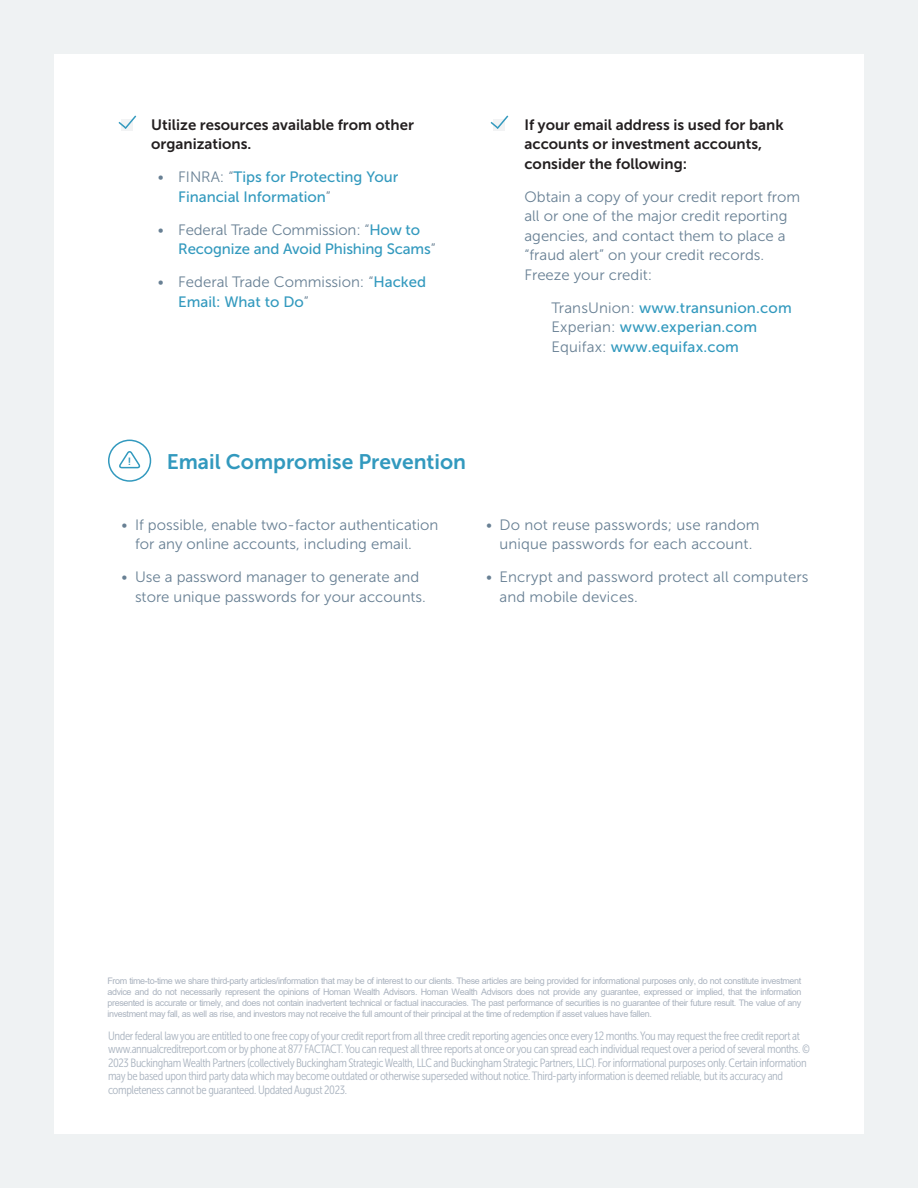
<style>
.page{position:relative;width:918px;height:1188px;background:#eff2f3}
.page>*{position:absolute;margin:0;border:0;box-sizing:border-box;transform-origin:0 0}
.Body_Text{font:21px "Museo Sans 700";color:#3299be}
.Body_Text-2{font:15px/19.5px "Museo Sans 300";color:#688094}
.Body_Text-3{font:15px/19.5px "Museo Sans 500";color:#3299be}
.Body_Text-4{font:15px/19.5px "Museo Sans 700";color:#231f20}
.Body_Text-5{font:12px/13.5px "Museo Sans Cond 300";letter-spacing:-.03em;color:#aab4c0}
.Heading_1{font:10.5px "Museo Sans 700";color:#3299be}
.t1{font:9px/10.8px "Arial";letter-spacing:-.04em;color:#aab3bf;text-align:justify}
.s1{font-family:"Museo Sans 300";color:#688094}
.s2{font-family:"Museo Sans 500";color:#3299be}
</style>
<div class="page">
<div style="left:54px;top:54px;width:810px;height:1080px;background:#fff"></div>
<div style="left:108px;top:440px;width:43px;height:42px;border:2px solid #3299be;border-radius:50%"></div>
<svg style="left:119px;top:451px;width:22px;height:18px"></svg>
<svg style="left:118px;top:115px;width:19px;height:16px"></svg>
<svg style="left:490px;top:115px;width:19px;height:16px"></svg>
<p class="Body_Text-4" style="left:151px;top:115px;width:264px">Utilize resources available from other organizations.</p>
<p class="Body_Text-3" style="left:178px;top:168px;width:222px;text-indent:-20px"><span class="s1">• FINRA: “</span>Tips for Protecting Your<br>Financial Information<span class="s1">”</span></p>
<p class="Body_Text-3" style="left:178px;top:220px;width:259px;text-indent:-20px"><span class="s1">• Federal Trade Commission: “</span>How to<br>Recognize and Avoid Phishing Scams<span class="s1">”</span></p>
<p class="Body_Text-2" style="left:178px;top:273px;width:249px;text-indent:-20px">• Federal Trade Commission: “<span class="s2">Hacked<br>Email: What to Do</span>”</p>
<p class="Body_Text-4" style="left:524px;top:115px;width:261px">If your email address is used for bank accounts or investment accounts, consider the following:</p>
<p class="Body_Text-2" style="left:524px;top:187px;width:277px">Obtain a copy of your credit report from all or one of the major credit reporting agencies, and contact them to place a “fraud alert” on your credit records.<br>Freeze your credit:</p>
<p class="Body_Text-3" style="left:551px;top:298px;width:242px"><span class="s1">TransUnion:</span> www.transunion.com</p>
<p class="Body_Text-3" style="left:551px;top:318px;width:207px"><span class="s1">Experian:</span> www.experian.com</p>
<p class="Body_Text-3" style="left:551px;top:337px;width:189px"><span class="s1">Equifax:</span> www.equifax.com</p>
<p class="Heading_1" style="left:128px;top:455px;width:5px">!</p>
<p class="Body_Text" style="left:167px;top:450px;width:301px">Email Compromise Prevention</p>
<p class="Body_Text-2" style="left:135px;top:515px;width:305px;text-indent:-14px">• If possible, enable two-factor authentication for any online accounts, including email.</p>
<p class="Body_Text-2" style="left:135px;top:567px;width:292px;text-indent:-14px">• Use a password manager to generate and store unique passwords for your accounts.</p>
<p class="Body_Text-2" style="left:486px;top:515px;width:275px;text-align:center">• Do not reuse passwords; use random unique passwords for each account.</p>
<p class="Body_Text-2" style="left:500px;top:567px;width:311px;text-indent:-14px">• Encrypt and password protect all computers and mobile devices.</p>
<p class="t1" style="left:107px;top:976px;width:696px">From time-to-time we share third-party articles/information that may be of interest to our clients. These articles are being provided for informational purposes only, do not constitute investment advice and do not necessarily represent the opinions of Homan Wealth Advisors. Homan Wealth Advisors does not provide any guarantee, expressed or implied, that the information presented is accurate or timely, and does not contain inadvertent technical or factual inaccuracies. The past performance of securities is no guarantee of their future result. The value of any investment may fall, as well as rise, and investors may not receive the full amount of their principal at the time of redemption if asset values have fallen.</p>
<p class="Body_Text-5" style="left:108px;top:1029px;width:703px">Under federal law you are entitled to one free copy of your credit report from all three credit reporting agencies once every 12 months. You may request the free credit report at www.annualcreditreport.com or by phone at 877 FACTACT. You can request all three reports at once or you can spread each individual request over a period of several months. © 2023 Buckingham Wealth Partners (collectively Buckingham Strategic Wealth, LLC and Buckingham Strategic Partners, LLC). For informational purposes only. Certain information may be based upon third party data which may become outdated or otherwise superseded without notice. Third-party information is deemed reliable, but its accuracy and completeness cannot be guaranteed. Updated August 2023.</p>
</div>
